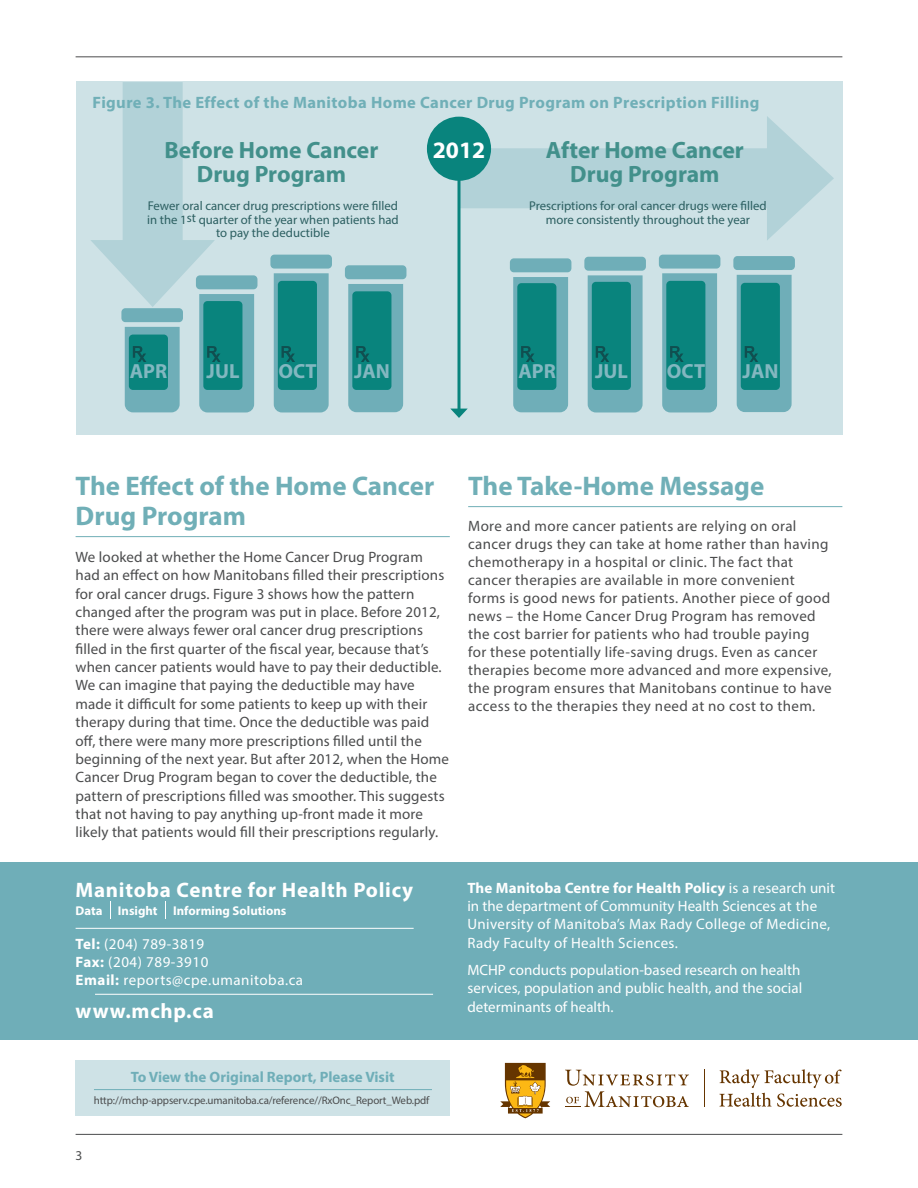
<style>
.page{position:relative;width:918px;height:1188px;background:#fff}
.page>*{position:absolute;margin:0;border:0;box-sizing:border-box;transform-origin:0 0}
.Headline1{font:700 27px/30px "Myriad Pro";color:#70afb7}
.t1{font:700 23.7px/24.6px "Myriad Pro";color:#42908b;text-align:center}
.t2{font:700 23.7px "Myriad Pro";color:#fff}
.t3{font:700 21px "Myriad Pro";letter-spacing:.035em;color:#fff}
.t4{font:700 20.4px "Myriad Pro";color:#82b7c0}
.Headline2{font:700 16.5px "Myriad Pro";letter-spacing:.025em;color:#70afb7}
.End_Paragraph{font:15px/18.3px "Myriad Pro";letter-spacing:.01em;color:#4b4c4d}
.t5{font:15px/18.3px "Myriad Pro";letter-spacing:.025em;color:#fff}
.t6{font:15px/18.3px "Myriad Pro";letter-spacing:.005em;color:#fff}
.t7{font:15px/18px "Myriad Pro";letter-spacing:.035em;color:#fff}
.Headline3{font:700 15px "Myriad Pro";color:#6faeb8}
.t8{font:13.5px "Myriad Pro";color:#4b4c4d}
.t9{font:12.75px/13.6px "Myriad Pro";color:#2c5f61;text-align:center}
.t10{font:700 12.75px "Myriad Pro";color:#fff}
.Headline3-2{font:10.95px "Myriad Pro";letter-spacing:-.01em;color:#4b4c4d}
.s1{font-weight:700}
</style>
<div class="page">
<div style="left:76px;top:81px;width:766px;height:354px;background:#cee2e6"></div>
<div style="left:123px;top:82px;width:60px;height:177px;background:#b2d2d8"></div>
<div style="left:458px;top:148px;width:327px;height:60px;background:#b2d2d8"></div>
<svg style="left:767px;top:116px;width:67px;height:124px"></svg>
<hr style="left:458px;top:138px;width:2px;height:273px;background:#09847d">
<svg style="left:450px;top:409px;width:18px;height:9px"></svg>
<div style="left:427px;top:117px;width:64px;height:64px;background:#09847d;border-radius:50%"></div>
<hr style="left:76px;top:536px;width:374px;height:1px;background:#70afb7">
<hr style="left:468px;top:506px;width:374px;height:1px;background:#70afb7">
<hr style="left:76px;top:1134px;width:766px;height:1px;background:#4b4c4d">
<hr style="left:76px;top:56px;width:766px;height:1px;background:#4b4c4d">
<div style="left:0;top:863px;width:918px;height:177px;background:#6faeb8"></div>
<svg style="left:719px;top:1069px;width:123px;height:38px"></svg>
<hr style="left:704px;top:1069px;width:1px;height:38px;background:#653500">
<svg style="left:565px;top:1070px;width:124px;height:37px"></svg>
<svg style="left:500px;top:1062px;width:50px;height:56px"></svg>
<div style="left:76px;top:1060px;width:374px;height:56px;background:#cee2e6"></div>
<hr style="left:94px;top:1089px;width:338px;height:1px;background:#6faeb8">
<div style="left:196px;top:275px;width:61px;height:14px;background:#6faeb8;border-radius:4px"></div>
<div style="left:270px;top:255px;width:62px;height:14px;background:#6faeb8;border-radius:4px"></div>
<div style="left:345px;top:265px;width:61px;height:14px;background:#6faeb8;border-radius:4px"></div>
<div style="left:510px;top:258px;width:61px;height:14px;background:#6faeb8;border-radius:4px"></div>
<div style="left:584px;top:257px;width:62px;height:14px;background:#6faeb8;border-radius:4px"></div>
<div style="left:659px;top:255px;width:61px;height:14px;background:#6faeb8;border-radius:4px"></div>
<div style="left:733px;top:256px;width:62px;height:14px;background:#6faeb8;border-radius:4px"></div>
<svg style="left:91px;top:240px;width:163px;height:172px"></svg>
<svg style="left:274px;top:273px;width:55px;height:139px;background:#379697"></svg>
<svg style="left:348px;top:284px;width:55px;height:128px;background:#389697"></svg>
<svg style="left:513px;top:277px;width:55px;height:135px;background:#369696"></svg>
<svg style="left:588px;top:275px;width:55px;height:137px;background:#379696"></svg>
<svg style="left:662px;top:273px;width:55px;height:139px;background:#379696"></svg>
<svg style="left:737px;top:275px;width:55px;height:137px;background:#379697"></svg>
<hr style="left:95px;top:994px;width:338px;height:1px;background:#fff">
<hr style="left:76px;top:928px;width:338px;height:1px;background:#fff">
<svg style="left:110px;top:902px;width:1px;height:17px"></svg>
<svg style="left:165px;top:902px;width:1px;height:17px"></svg>
<p class="Headline2" style="left:93px;top:92px;width:669px">Figure 3. The Effect of the Manitoba Home Cancer Drug Program on Prescription Filling</p>
<p class="t1" style="left:164px;top:136px;width:215px">Before Home Cancer<br>Drug Program</p>
<p class="t1" style="left:546px;top:136px;width:199px">After Home Cancer<br>Drug Program</p>
<p class="t9" style="left:529px;top:199px;width:239px">Prescriptions for oral cancer drugs were filled more consistently throughout the year</p>
<p class="t2" style="left:433px;top:134px;width:54px">2012</p>
<p class="t9" style="left:147px;top:199px;width:253px">Fewer oral cancer drug prescriptions were filled in the 1st quarter of the year when patients had to pay the deductible</p>
<p class="t4" style="left:130px;top:358px;width:39px">APR</p>
<p class="t4" style="left:207px;top:358px;width:34px">JUL</p>
<p class="t4" style="left:278px;top:358px;width:40px">OCT</p>
<p class="t4" style="left:354px;top:358px;width:37px">JAN</p>
<p class="t4" style="left:518px;top:358px;width:39px">APR</p>
<p class="t4" style="left:595px;top:358px;width:34px">JUL</p>
<p class="t4" style="left:667px;top:358px;width:40px">OCT</p>
<p class="t4" style="left:743px;top:358px;width:37px">JAN</p>
<p class="Headline1" style="left:76px;top:470px;width:360px">The Effect of the Home Cancer<br>Drug Program</p>
<p class="End_Paragraph" style="left:76px;top:547px;width:375px">We looked at whether the Home Cancer Drug Program had an effect on how Manitobans filled their prescriptions for oral cancer drugs. Figure 3 shows how the pattern changed after the program was put in place. Before 2012, there were always fewer oral cancer drug prescriptions filled in the first quarter of the fiscal year, because that’s when cancer patients would have to pay their deductible.<br>We can imagine that paying the deductible may have made it difficult for some patients to keep up with their therapy during that time. Once the deductible was paid off, there were many more prescriptions filled until the beginning of the next year. But after 2012, when the Home Cancer Drug Program began to cover the deductible, the pattern of prescriptions filled was smoother. This suggests that not having to pay anything up-front made it more likely that patients would fill their prescriptions regularly.</p>
<p class="t3" style="left:76px;top:876px;width:339px">Manitoba Centre for Health Policy</p>
<p class="t10" style="left:76px;top:903px;width:212px">Data Insight Informing Solutions</p>
<p class="t7" style="left:76px;top:935px;width:229px"><span class="s1">Tel:</span> (204) 789-3819<br><span class="s1">Fax:</span> (204) 789-3910<br><span class="s1">Email:</span> reports@cpe.umanitoba.ca</p>
<p class="t3" style="left:76px;top:997px;width:140px">www.mchp.ca</p>
<p class="Headline1" style="left:468px;top:470px;width:298px">The Take-Home Message</p>
<p class="End_Paragraph" style="left:468px;top:517px;width:365px">More and more cancer patients are relying on oral cancer drugs they can take at home rather than having chemotherapy in a hospital or clinic. The fact that cancer therapies are available in more convenient forms is good news for patients. Another piece of good news – the Home Cancer Drug Program has removed the cost barrier for patients who had trouble paying<br>for these potentially life-saving drugs. Even as cancer therapies become more advanced and more expensive, the program ensures that Manitobans continue to have access to the therapies they need at no cost to them.</p>
<p class="t5" style="left:467px;top:878px;width:369px"><span class="s1">The Manitoba Centre for Health Policy</span> is a research unit in the department of Community Health Sciences at the University of Manitoba’s Max Rady College of Medicine, Rady Faculty of Health Sciences.</p>
<p class="t6" style="left:467px;top:961px;width:336px">MCHP conducts population-based research on health services, population and public health, and the social determinants of health.</p>
<p class="Headline3" style="left:131px;top:1067px;width:266px">To View the Original Report, Please Visit</p>
<p class="Headline3-2" style="left:94px;top:1094px;width:337px">http://mchp-appserv.cpe.umanitoba.ca/reference//RxOnc_Report_Web.pdf</p>
<p class="t8" style="left:76px;top:1147px;width:8px">3</p>
</div>
